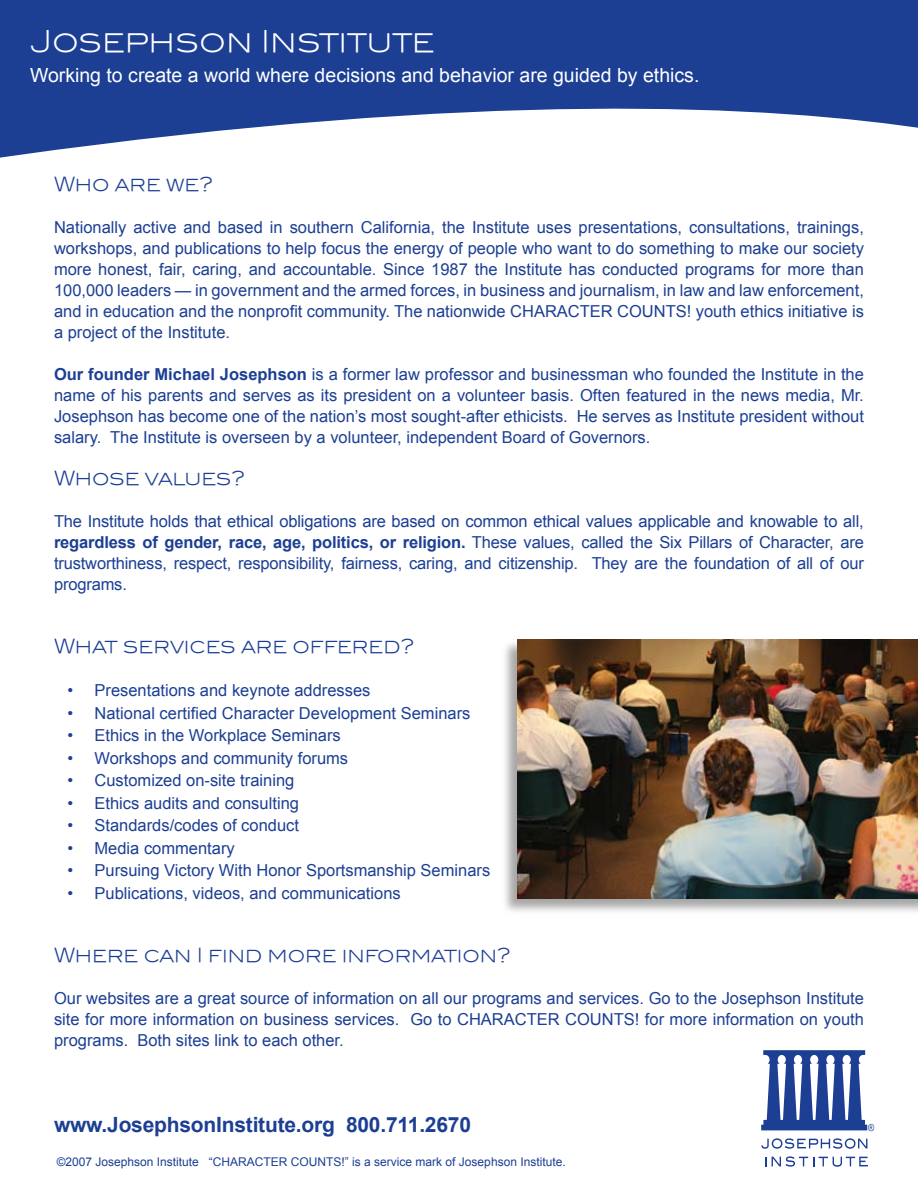
<style>
.page{position:relative;width:918px;height:1188px;background:#fff}
.page>*{position:absolute;margin:0;border:0;box-sizing:border-box;transform-origin:0 0}
.t1{font:30px "Blair ITCTT Light";color:#fff}
.t2{font:700 21px "Arial";letter-spacing:-.01em;color:#1c3f94}
.t3{font:19.5px "Blair ITCTT Light";color:#1c3f94}
.t4{font:19.5px "Arial";color:#fff}
.t5{font:16.5px/22.5px "Arial";color:#1c3f94;text-align:justify}
.t6{font:12px "Arial";color:#1c3f94}
.s1{font-weight:700}
</style>
<div class="page">
<svg style="left:761px;top:1050px;width:113px;height:81px"></svg>
<svg style="left:761px;top:1138px;width:106px;height:11px"></svg>
<svg style="left:765px;top:1156px;width:103px;height:11px"></svg>
<div style="left:500px;top:638px;width:418px;height:278px;background:#000;opacity:.35"></div>
<img style="left:518px;top:639px;width:400px;height:259px">
<svg style="left:0;top:0;width:918px;height:158px;fill:#1c3f94"></svg>
<h1 class="t1" style="left:30px;top:25px;width:406px">Josephson Institute</h1>
<p class="t4" style="left:30px;top:63px;width:671px">Working to create a world where decisions and behavior are guided by ethics.</p>
<p class="t3" style="left:54px;top:172px;width:160px">Who are we?</p>
<p class="t5" style="left:54px;top:216px;width:812px;line-height:21px">Nationally active and based in southern California, the Institute uses presentations, consultations, trainings, workshops, and publications to help focus the energy of people who want to do something to make our society more honest, fair, caring, and accountable. Since 1987 the Institute has conducted programs for more than 100,000 leaders — in government and the armed forces, in business and journalism, in law and law enforcement, and in education and the nonprofit community. The nationwide CHARACTER COUNTS! youth ethics initiative is a project of the Institute.</p>
<p class="t5" style="left:54px;top:363px;width:811px;line-height:21px"><span class="s1">Our founder Michael Josephson</span> is a former law professor and businessman who founded the Institute in the name of his parents and serves as its president on a volunteer basis. Often featured in the news media, Mr.<br>Josephson has become one of the nation’s most sought-after ethicists. He serves as Institute president without salary. The Institute is overseen by a volunteer, independent Board of Governors.</p>
<p class="t3" style="left:54px;top:466px;width:192px">Whose values?</p>
<p class="t5" style="left:54px;top:510px;width:811px;line-height:21px">The Institute holds that ethical obligations are based on common ethical values applicable and knowable to all, <span class="s1">regardless of gender, race, age, politics, or religion.</span> These values, called the Six Pillars of Character, are trustworthiness, respect, responsibility, fairness, caring, and citizenship. They are the foundation of all of our programs.</p>
<p class="t3" style="left:54px;top:634px;width:362px">What services are offered?</p>
<p class="t5" style="left:94px;top:679px;width:397px;text-align:left">Presentations and keynote addresses<br>National certified Character Development Seminars Ethics in the Workplace Seminars<br>Workshops and community forums<br>Customized on-site training<br>Ethics audits and consulting<br>Standards/codes of conduct<br>Media commentary<br>Pursuing Victory With Honor Sportsmanship Seminars Publications, videos, and communications</p>
<p class="t5" style="left:68px;top:679px;width:7px">• • • • • • • • • •</p>
<p class="t3" style="left:54px;top:943px;width:458px">Where can I find more information?</p>
<p class="t5" style="left:54px;top:987px;width:812px;line-height:21px">Our websites are a great source of information on all our programs and services. Go to the Josephson Institute site for more information on business services. Go to CHARACTER COUNTS! for more information on youth programs. Both sites link to each other.</p>
<p class="t2" style="left:54px;top:1111px;width:419px">www.JosephsonInstitute.org 800.711.2670</p>
<p class="t6" style="left:57px;top:1154px;width:511px">©2007 Josephson Institute “CHARACTER COUNTS!” is a service mark of Josephson Institute.</p>
</div>
